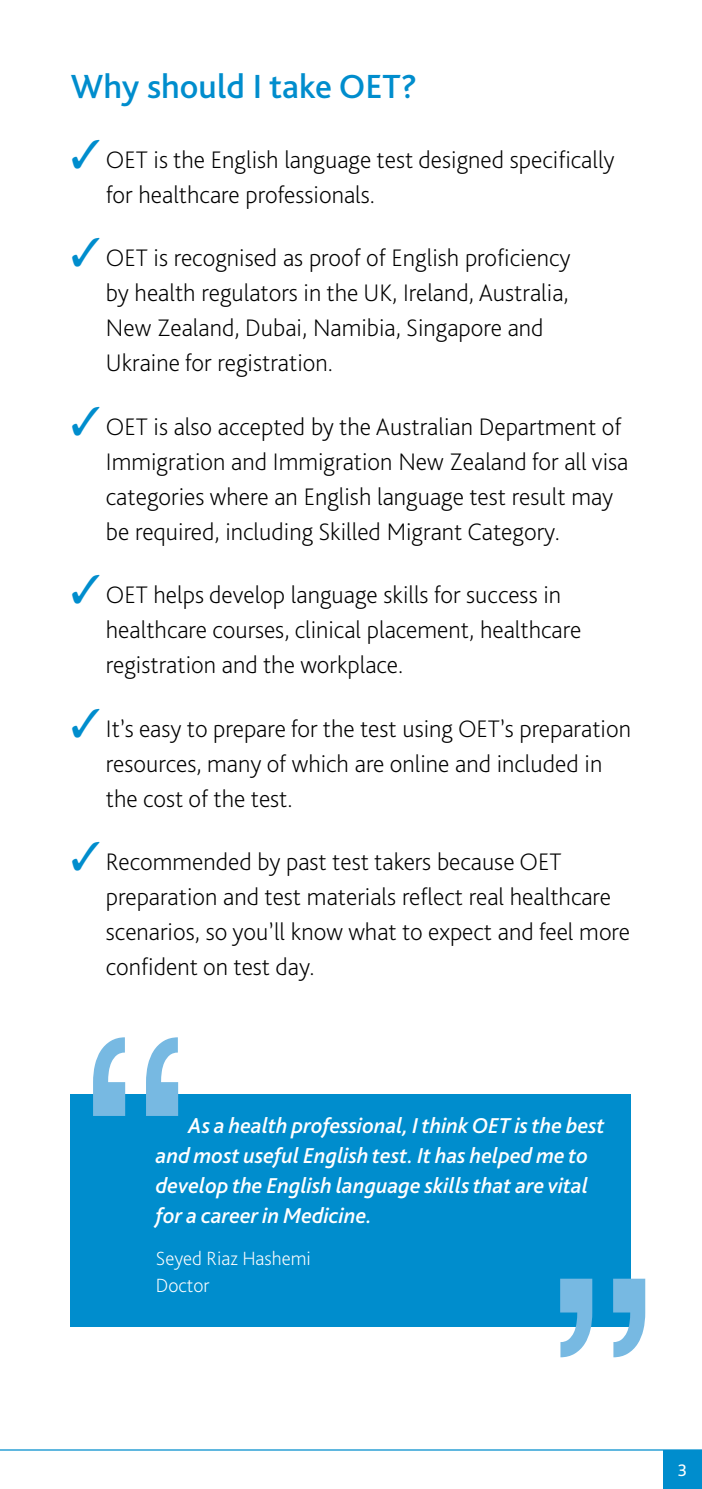
<style>
.page{position:relative;width:702px;height:1489px;background:#fff}
.page>*{position:absolute;margin:0;border:0;box-sizing:border-box;transform-origin:0 0}
.t1{font:500 35px "Bliss Pro";color:#008dcd}
.t2{font:200 25px/35px "Bliss Pro";color:#000}
.t3{font:italic 500 22.5px/30px "Bliss Pro";color:#fff}
.t4{font:200 20px/27.5px "Bliss Pro";color:#fff}
.t5{font:17.5px "Bliss Pro";color:#fff}
.s1{color:#008dcd}
</style>
<div class="page">
<div style="left:663px;top:1449px;width:39px;height:39px;background:#008dcd"></div>
<hr style="left:0;top:1449px;width:702px;height:1px;background:#008dcd">
<div style="left:71px;top:1094px;width:560px;height:232px;background:#008dcd"></div>
<svg style="left:93px;top:1037px;width:85px;height:78px"></svg>
<svg style="left:560px;top:1278px;width:85px;height:79px"></svg>
<h1 class="t1" style="left:71px;top:64px;width:348px">Why should I take OET?</h1>
<p class="t2" style="left:106px;top:142px;width:510px;text-indent:-35px"><span class="s1">✓</span> OET is the English language test designed specifically for healthcare professionals.</p>
<p class="t2" style="left:106px;top:240px;width:466px;text-indent:-35px"><span class="s1">✓</span> OET is recognised as proof of English proficiency by health regulators in the UK, Ireland, Australia, New Zealand, Dubai, Namibia, Singapore and Ukraine for registration.</p>
<p class="t2" style="left:106px;top:409px;width:524px;text-indent:-35px"><span class="s1">✓</span> OET is also accepted by the Australian Department of Immigration and Immigration New Zealand for all visa categories where an English language test result may be required, including Skilled Migrant Category.</p>
<p class="t2" style="left:106px;top:577px;width:477px;text-indent:-35px"><span class="s1">✓</span> OET helps develop language skills for success in healthcare courses, clinical placement, healthcare registration and the workplace.</p>
<p class="t2" style="left:106px;top:710px;width:526px;text-indent:-35px"><span class="s1">✓</span> It’s easy to prepare for the test using OET’s preparation resources, many of which are online and included in the cost of the test.</p>
<p class="t2" style="left:106px;top:844px;width:525px;text-indent:-35px"><span class="s1">✓</span> Recommended by past test takers because OET preparation and test materials reflect real healthcare scenarios, so you’ll know what to expect and feel more confident on test day.</p>
<p class="t3" style="left:156px;top:1110px;width:450px;text-indent:32px">As a health professional, I think OET is the best and most useful English test. It has helped me to develop the English language skills that are vital for a career in Medicine.</p>
<p class="t4" style="left:156px;top:1244px;width:156px">Seyed Riaz Hashemi<br>Doctor</p>
<p class="t5" style="left:677px;top:1459px;width:11px">3</p>
</div>
